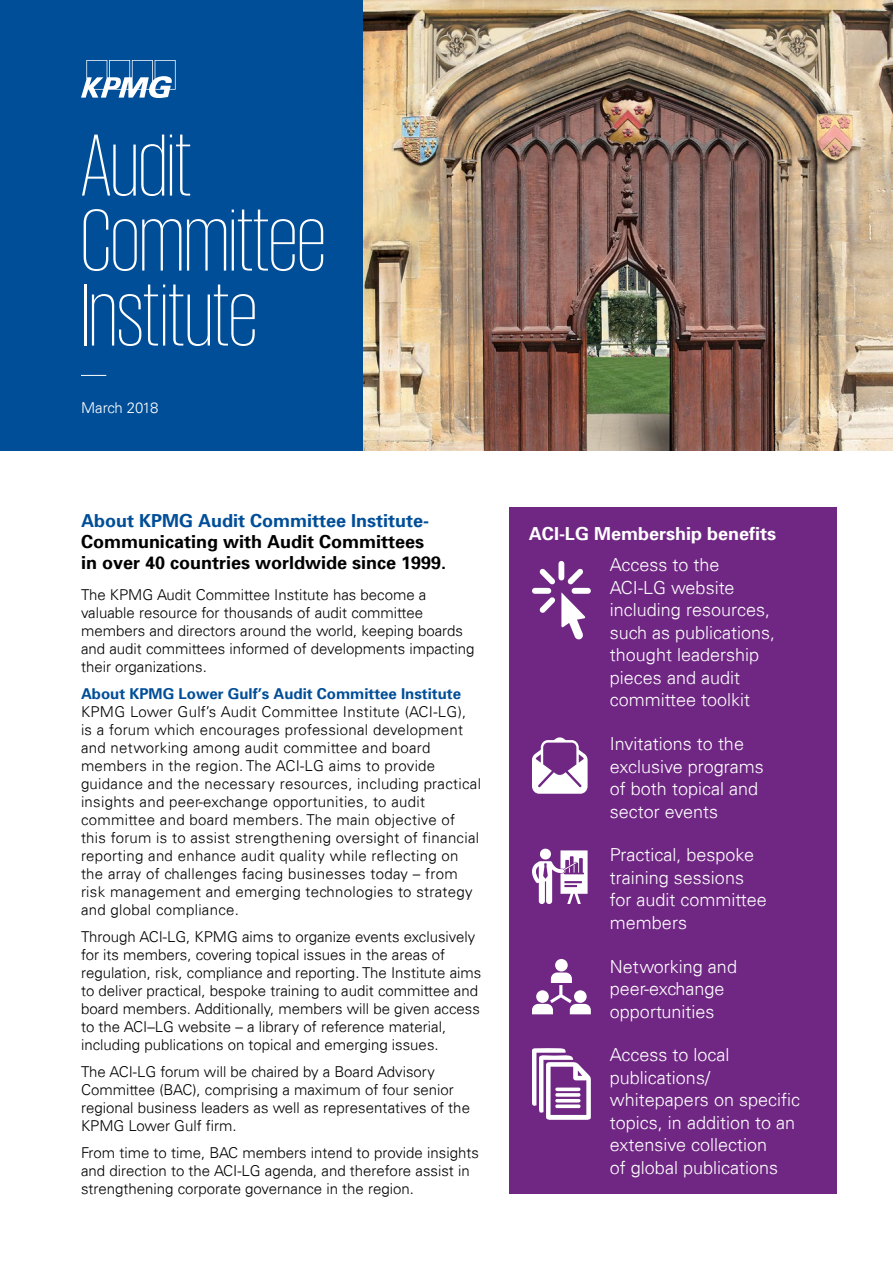
<style>
.page{position:relative;width:893px;height:1263px;background:#fff}
.page>*{position:absolute;margin:0;border:0;box-sizing:border-box;transform-origin:0 0}
.t1{font:200 90px/75px "KPMG";color:#fff}
.t2{font:300 18px/22.5px "Univers 45";color:#fff}
.t3{font:700 18px/21px "Univers 65";color:#000}
.t4{font:700 18px "Univers 65";color:#004e98}
.t5{font:700 18px "Univers 65";color:#fff}
.t6{font:300 15px/18px "Univers 45";color:#000}
.t7{font:300 15px/18px "Univers 45";letter-spacing:.02em;color:#000}
.t8{font:700 15px "Univers 65";color:#004e98}
.t9{font:300 15px "Univers 45";color:#fff}
</style>
<div class="page">
<div style="left:509px;top:507px;width:327px;height:687px;background:#702784"></div>
<img style="left:363px;top:0;width:530px;height:451px">
<div style="left:0;top:0;width:363px;height:451px;background:#004e98"></div>
<svg style="left:81px;top:60px;width:95px;height:38px"></svg>
<svg style="left:81px;top:375px;width:25px;height:1px"></svg>
<svg style="left:532px;top:737px;width:56px;height:57px"></svg>
<svg style="left:532px;top:561px;width:59px;height:79px"></svg>
<svg style="left:532px;top:848px;width:56px;height:56px"></svg>
<div style="left:555px;top:959px;width:13px;height:12px;background:#fff;border-radius:50%"></div>
<svg style="left:532px;top:972px;width:59px;height:42px"></svg>
<svg style="left:532px;top:1048px;width:59px;height:72px"></svg>
<h1 class="t1" style="left:81px;top:126px;width:246px">Audit<br>Committee<br>Institute</h1>
<p class="t9" style="left:81px;top:398px;width:79px">March 2018</p>
<p class="t4" style="left:81px;top:509px;width:350px">About KPMG Audit Committee Institute-</p>
<p class="t3" style="left:81px;top:531px;width:367px">Communicating with Audit Committees<br>in over 40 countries worldwide since 1999.</p>
<p class="t6" style="left:81px;top:586px;width:395px">The KPMG Audit Committee Institute has become a valuable resource for thousands of audit committee members and directors around the world, keeping boards and audit committees informed of developments impacting their organizations.</p>
<p class="t8" style="left:81px;top:684px;width:382px">About KPMG Lower Gulf’s Audit Committee Institute</p>
<p class="t7" style="left:81px;top:703px;width:402px">KPMG Lower Gulf’s Audit Committee Institute (ACI-LG), is a forum which encourages professional development and networking among audit committee and board members in the region. The ACI-LG aims to provide guidance and the necessary resources, including practical insights and peer-exchange opportunities, to audit committee and board members. The main objective of this forum is to assist strengthening oversight of financial reporting and enhance audit quality while reflecting on the array of challenges facing businesses today – from risk management and emerging technologies to strategy and global compliance.</p>
<p class="t6" style="left:81px;top:928px;width:402px">Through ACI-LG, KPMG aims to organize events exclusively for its members, covering topical issues in the areas of regulation, risk, compliance and reporting. The Institute aims to deliver practical, bespoke training to audit committee and board members. Additionally, members will be given access to the ACI–LG website – a library of reference material, including publications on topical and emerging issues.</p>
<p class="t6" style="left:81px;top:1063px;width:390px">The ACI-LG forum will be chaired by a Board Advisory Committee (BAC), comprising a maximum of four senior regional business leaders as well as representatives of the KPMG Lower Gulf firm.</p>
<p class="t6" style="left:81px;top:1144px;width:399px">From time to time, BAC members intend to provide insights and direction to the ACI-LG agenda, and therefore assist in strengthening corporate governance in the region.</p>
<p class="t5" style="left:529px;top:522px;width:249px">ACI-LG Membership benefits</p>
<p class="t2" style="left:610px;top:554px;width:167px">Access to the<br>ACI-LG website including resources, such as publications, thought leadership pieces and audit committee toolkit</p>
<p class="t2" style="left:610px;top:732px;width:155px">Invitations to the exclusive programs of both topical and sector events</p>
<p class="t2" style="left:610px;top:844px;width:158px">Practical, bespoke training sessions for audit committee members</p>
<p class="t2" style="left:610px;top:955px;width:129px">Networking and peer-exchange opportunities</p>
<p class="t2" style="left:610px;top:1044px;width:192px">Access to local publications/ whitepapers on specific topics, in addition to an extensive collection<br>of global publications</p>
</div>
